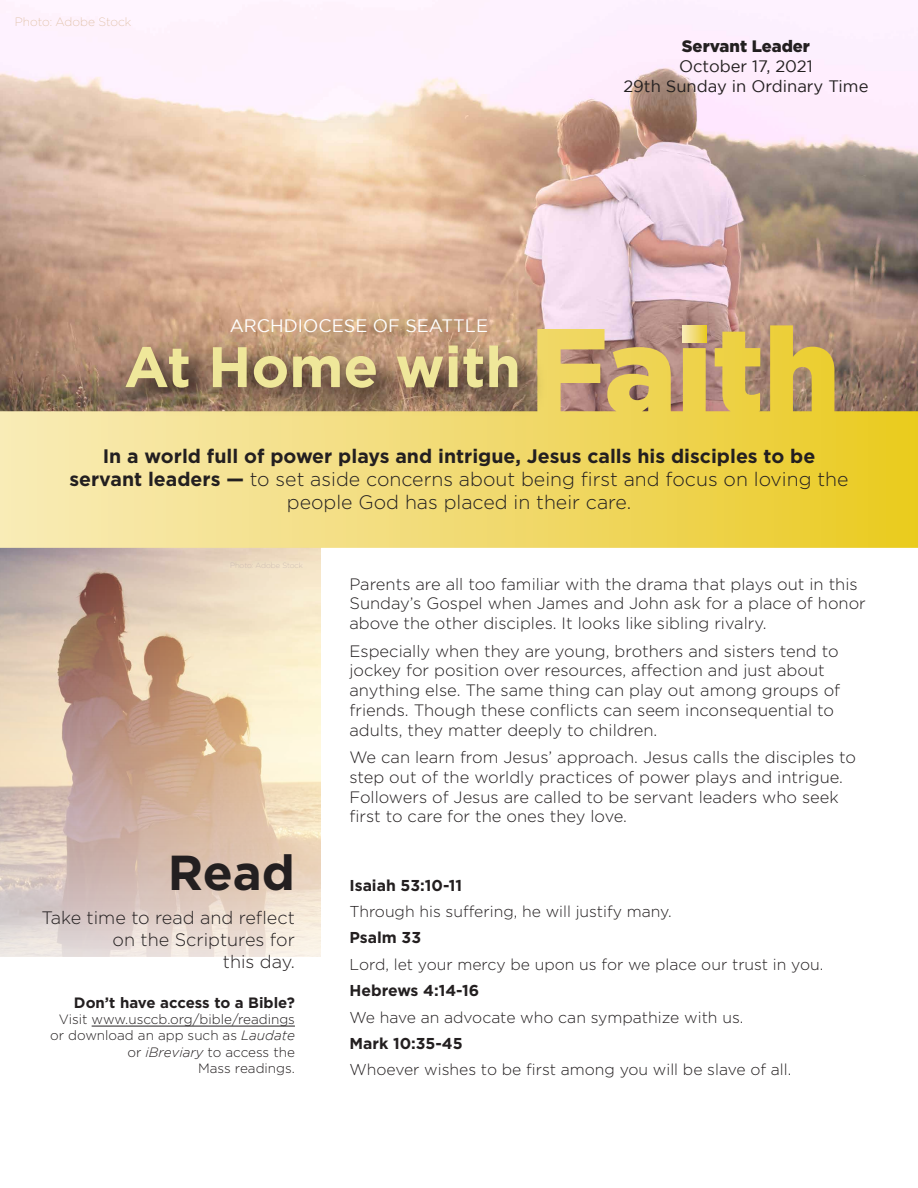
<style>
.page{position:relative;width:918px;height:1188px;background:#fff}
.page>*{position:absolute;margin:0;border:0;box-sizing:border-box;transform-origin:0 0}
.t1{font:700 57px "Gotham";color:#efe79a}
.t2{font:700 49.05px "Gotham";color:#231f20}
.t3{font:300 19.5px/23.4px "Gotham";color:#231f20;text-align:center}
.t4{font:300 18px/21.6px "Gotham";color:#231f20;text-align:right}
.t5{font:18px "Gotham";color:#fff}
.t6{font:300 16.5px/19.8px "Gotham";color:#231f20}
.t7{font:16.5px/19.8px "Gotham";color:#231f20;text-align:center}
.t8{font:900 16.5px "Gotham";color:#231f20}
.t9{font:300 15.75px "Gotham";color:#231f20}
.t10{font:700 15.75px "Gotham";color:#231f20}
.t11{font:700 15px "Gotham";color:#231f20}
.t12{font:300 13.5px/16.2px "Gotham";color:#231f20;text-align:right}
.t13{font:200 12px "Gotham";color:#dbb797}
.s1{font-weight:700}
.s2{font-style:italic}
</style>
<div class="page">
<img style="left:0;top:0;width:918px;height:325px">
<img style="left:0;top:548px;width:321px;height:479px">
<svg style="left:0;top:325px;width:918px;height:223px;background:#e2c96b"></svg>
<img style="left:112px;top:326px;width:442px;height:104px">
<hr style="left:92px;top:1026px;width:203px;height:1px;background:#231f20">
<hr style="left:321px;top:547px;width:1px;height:641px;background:#fff">
<p class="t13" style="left:15px;top:15px;width:118px">Photo: Adobe Stock</p>
<p class="t5" style="left:230px;top:316px;width:260px">ARCHDIOCESE OF SEATTLE</p>
<h1 class="t1" style="left:124px;top:334px;width:398px">At Home with</h1>
<p class="t8" style="left:682px;top:37px;width:130px">Servant Leader</p>
<p class="t7" style="left:623px;top:56px;width:247px">October 17, 2021<br>29th Sunday in Ordinary Time</p>
<p class="t3" style="left:69px;top:444px;width:781px"><span class="s1">In a world full of power plays and intrigue, Jesus calls his disciples to be servant leaders —</span> to set aside concerns about being first and focus on loving the people God has placed in their care.</p>
<h2 class="t2" style="left:168px;top:844px;width:129px">Read</h2>
<p class="t4" style="left:42px;top:907px;width:255px">Take time to read and reflect on the Scriptures for<br>this day.</p>
<p class="t11" style="left:74px;top:994px;width:222px">Don’t have access to a Bible?</p>
<p class="t12" style="left:50px;top:1011px;width:246px">Visit www.usccb.org/bible/readings or download an app such as <span class="s2">Laudate </span>or <span class="s2">iBreviary</span> to access the<br>Mass readings.</p>
<p class="t6" style="left:349px;top:574px;width:518px">Parents are all too familiar with the drama that plays out in this<br>Sunday’s Gospel when James and John ask for a place of honor above the other disciples. It looks like sibling rivalry.</p>
<p class="t6" style="left:349px;top:641px;width:492px">Especially when they are young, brothers and sisters tend to jockey for position over resources, affection and just about anything else. The same thing can play out among groups of friends. Though these conflicts can seem inconsequential to adults, they matter deeply to children.</p>
<p class="t6" style="left:349px;top:747px;width:508px">We can learn from Jesus’ approach. Jesus calls the disciples to step out of the worldly practices of power plays and intrigue.<br>Followers of Jesus are called to be servant leaders who seek first to care for the ones they love.</p>
<p class="t10" style="left:349px;top:876px;width:114px">Isaiah 53:10-11</p>
<p class="t9" style="left:349px;top:903px;width:324px">Through his suffering, he will justify many.</p>
<p class="t10" style="left:349px;top:929px;width:73px">Psalm 33</p>
<p class="t9" style="left:349px;top:956px;width:475px">Lord, let your mercy be upon us for we place our trust in you.</p>
<p class="t10" style="left:349px;top:981px;width:131px">Hebrews 4:14-16</p>
<p class="t9" style="left:349px;top:1008px;width:395px">We have an advocate who can sympathize with us.</p>
<p class="t10" style="left:349px;top:1034px;width:115px">Mark 10:35-45</p>
<p class="t9" style="left:349px;top:1061px;width:443px">Whoever wishes to be first among you will be slave of all.</p>
</div>
